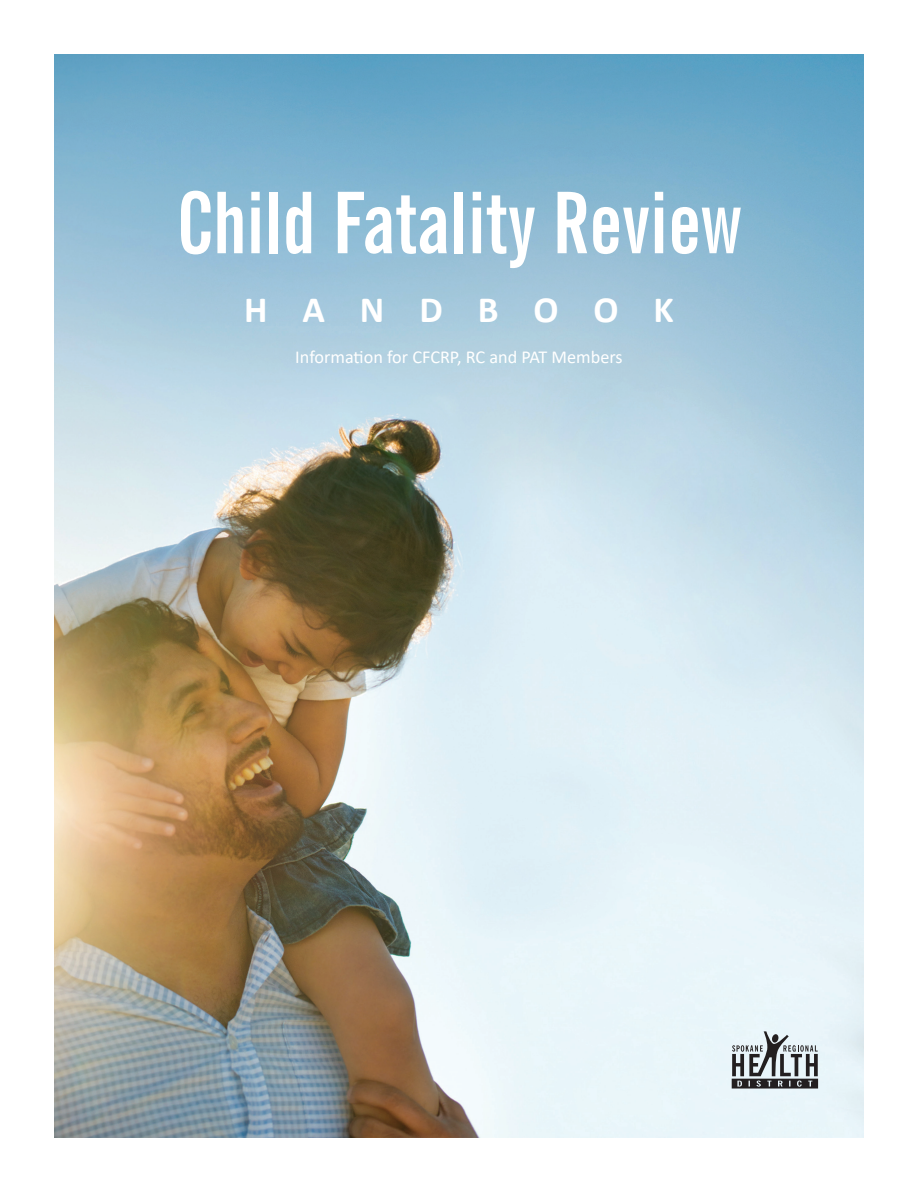
<style>
.page{position:relative;width:918px;height:1188px;background:#fff}
.page>*{position:absolute;margin:0;border:0;box-sizing:border-box;transform-origin:0 0}
.t1{font:700 extra-condensed 84.9px "News Gothic BT";color:#fff}
.t2{font:700 37.2px "Calibri";letter-spacing:.94em;color:#fff}
.t3{font:18.3px "Calibri";color:#fff}
</style>
<div class="page">
<img style="left:54px;top:54px;width:810px;height:1084px">
<svg style="left:732px;top:1031px;width:86px;height:58px;background:#969c9f"></svg>
<h1 class="t1" style="left:176px;top:172px;width:567px">Child Fatality Review</h1>
<h2 class="t2" style="left:244px;top:283px;width:431px">HANDBOOK</h2>
<p class="t3" style="left:295px;top:344px;width:329px">Information for CFCRP, RC and PAT Members</p>
</div>
